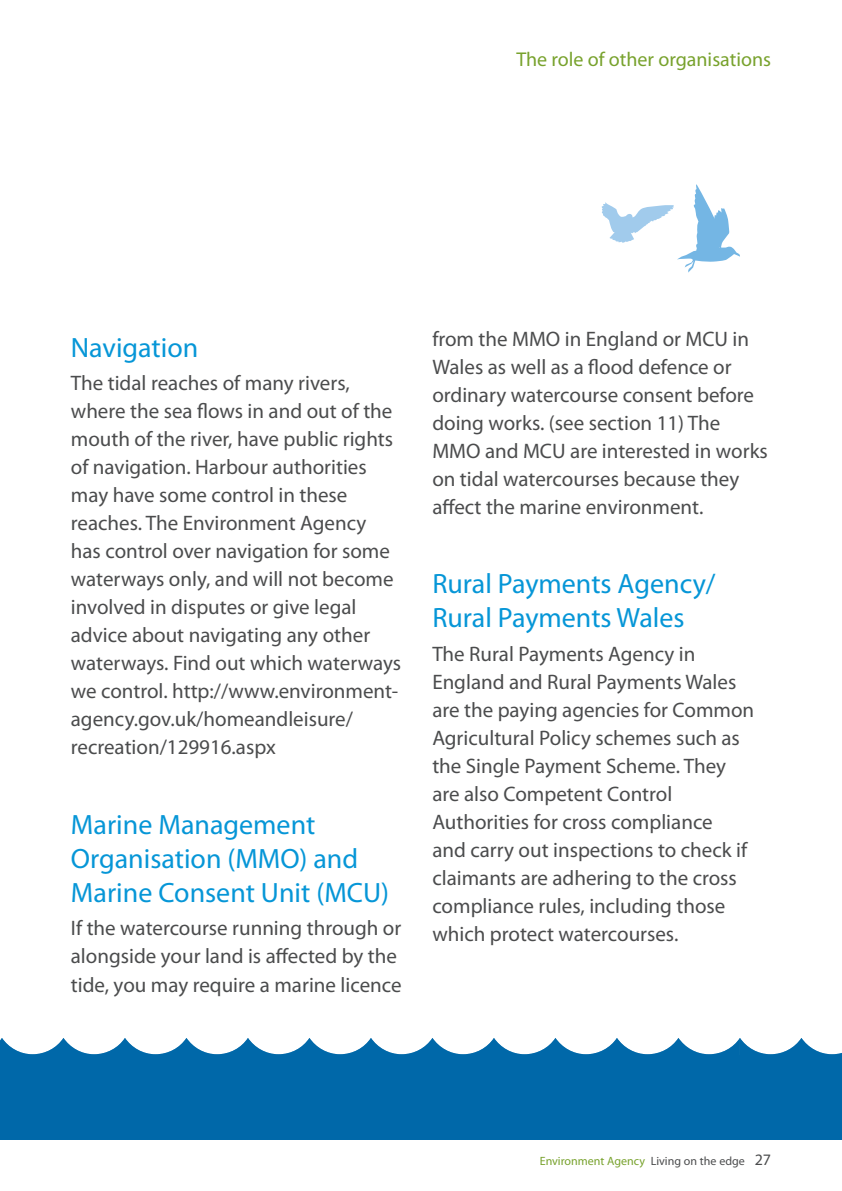
<style>
.page{position:relative;width:842px;height:1191px;background:#fff}
.page>*{position:absolute;margin:0;border:0;box-sizing:border-box;transform-origin:0 0}
.t1{font:28px/34px "Myriad Pro";color:#0696d7}
.t2{font:21px/28px "Myriad Pro";color:#4b4c4d}
.t3{font:20px "Myriad Pro";color:#78a22d}
.t4{font:12px "Myriad Pro";color:#78a22d}
.s1{color:#4b4c4d}
.s2{font-size:16px;color:#4b4c4d}
</style>
<div class="page">
<svg style="left:601px;top:184px;width:139px;height:88px"></svg>
<svg style="left:0;top:1038px;width:842px;height:102px;background:#1c78b2"></svg>
<p class="t3" style="left:516px;top:47px;width:256px">The role of other organisations</p>
<p class="t1" style="left:71px;top:330px;width:129px">Navigation</p>
<p class="t2" style="left:71px;top:369px;width:332px">The tidal reaches of many rivers, where the sea flows in and out of the mouth of the river, have public rights of navigation. Harbour authorities may have some control in these reaches. The Environment Agency has control over navigation for some waterways only, and will not become involved in disputes or give legal advice about navigating any other waterways. Find out which waterways we control. http://www.environment&shy;agency.gov.uk/homeandleisure/ recreation/129916.aspx</p>
<p class="t1" style="left:71px;top:807px;width:320px">Marine Management<br>Organisation (MMO) and<br>Marine Consent Unit (MCU)</p>
<p class="t2" style="left:71px;top:914px;width:332px">If the watercourse running through or alongside your land is affected by the tide, you may require a marine licence</p>
<p class="t2" style="left:432px;top:324px;width:337px">from the MMO in England or MCU in Wales as well as a flood defence or ordinary watercourse consent before doing works. (see section 11) The MMO and MCU are interested in works on tidal watercourses because they affect the marine environment.</p>
<p class="t1" style="left:432px;top:566px;width:285px">Rural Payments Agency/<br>Rural Payments Wales</p>
<p class="t2" style="left:432px;top:639px;width:323px">The Rural Payments Agency in<br>England and Rural Payments Wales are the paying agencies for Common<br>Agricultural Policy schemes such as the Single Payment Scheme. They are also Competent Control<br>Authorities for cross compliance<br>and carry out inspections to check if claimants are adhering to the cross compliance rules, including those which protect watercourses.</p>
<p class="t4" style="left:540px;top:1153px;width:233px">Environment Agency <span class="s1">Living on the edge</span> <span class="s2">27</span></p>
</div>
